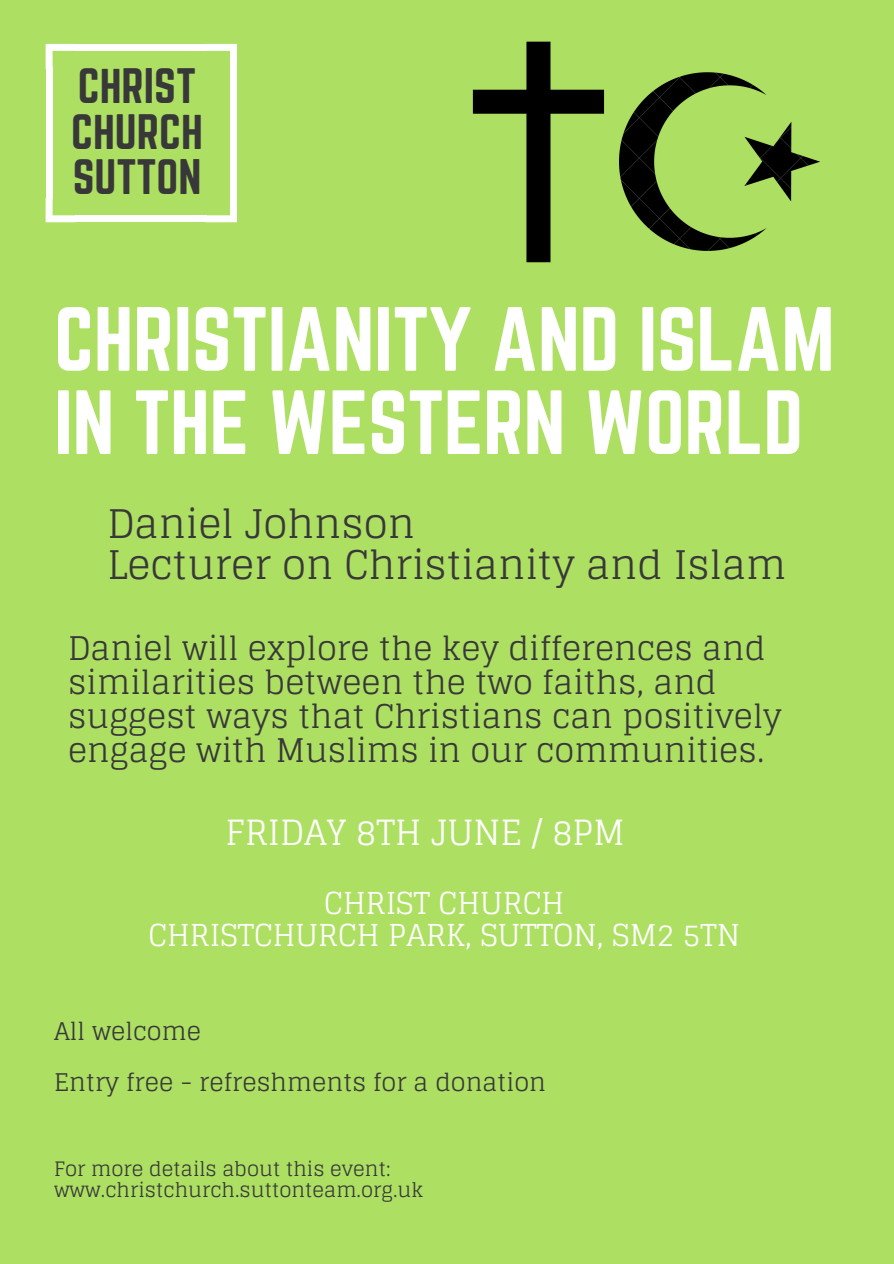
<style>
.page{position:relative;width:894px;height:1264px;background:#fff}
.page>*{position:absolute;margin:0;border:0;box-sizing:border-box;transform-origin:0 0}
.t1{font:79.65px/83.2px "Norwester";letter-spacing:-.005em;color:#fff}
.t2{font:43.65px/45.6px "Norwester";color:#393839}
.t3{font:39.45px/41.1px "Glegoo";color:#393839}
.t4{font:34.72px "Glegoo";color:#fff}
.t5{font:32.62px/33.8px "Glegoo";color:#393839}
.t6{font:30.22px/31.5px "Glegoo";color:#fff;text-align:center}
.t7{font:24.38px/50.6px "Glegoo";color:#393839}
.t8{font:19.88px/20.9px "Glegoo";color:#393839}
</style>
<div class="page">
<div style="left:0;top:0;width:893px;height:1263px;background:#ade062"></div>
<svg style="left:46px;top:44px;width:29px;height:24px"></svg>
<div style="left:46px;top:68px;width:7px;height:131px;background:#fff"></div>
<svg style="left:46px;top:199px;width:29px;height:23px"></svg>
<div style="left:75px;top:215px;width:131px;height:7px;background:#fff"></div>
<svg style="left:206px;top:199px;width:31px;height:23px"></svg>
<div style="left:230px;top:68px;width:7px;height:131px;background:#fff"></div>
<div style="left:75px;top:44px;width:131px;height:7px;background:#fff"></div>
<svg style="left:206px;top:44px;width:31px;height:24px"></svg>
<img style="left:619px;top:72px;width:201px;height:179px">
<svg style="left:473px;top:42px;width:131px;height:220px"></svg>
<h2 class="t2" style="left:71px;top:65px;width:133px">CHRIST<br>CHURCH<br>SUTTON</h2>
<h1 class="t1" style="left:54px;top:301px;width:781px">CHRISTIANITY AND ISLAM<br>IN THE WESTERN WORLD</h1>
<p class="t3" style="left:107px;top:503px;width:680px">Daniel Johnson<br>Lecturer on Christianity and Islam</p>
<p class="t5" style="left:68px;top:631px;width:715px">Daniel will explore the key differences and similarities between the two faiths, and suggest ways that Christians can positively engage with Muslims in our communities.</p>
<p class="t4" style="left:225px;top:810px;width:400px">FRIDAY 8TH JUNE / 8PM</p>
<p class="t6" style="left:148px;top:887px;width:593px">CHRIST CHURCH<br>CHRISTCHURCH PARK, SUTTON, SM2 5TN</p>
<p class="t7" style="left:54px;top:1005px;width:493px">All welcome<br>Entry free - refreshments for a donation</p>
<p class="t8" style="left:54px;top:1157px;width:370px">For more details about this event: www.christchurch.suttonteam.org.uk</p>
</div>
